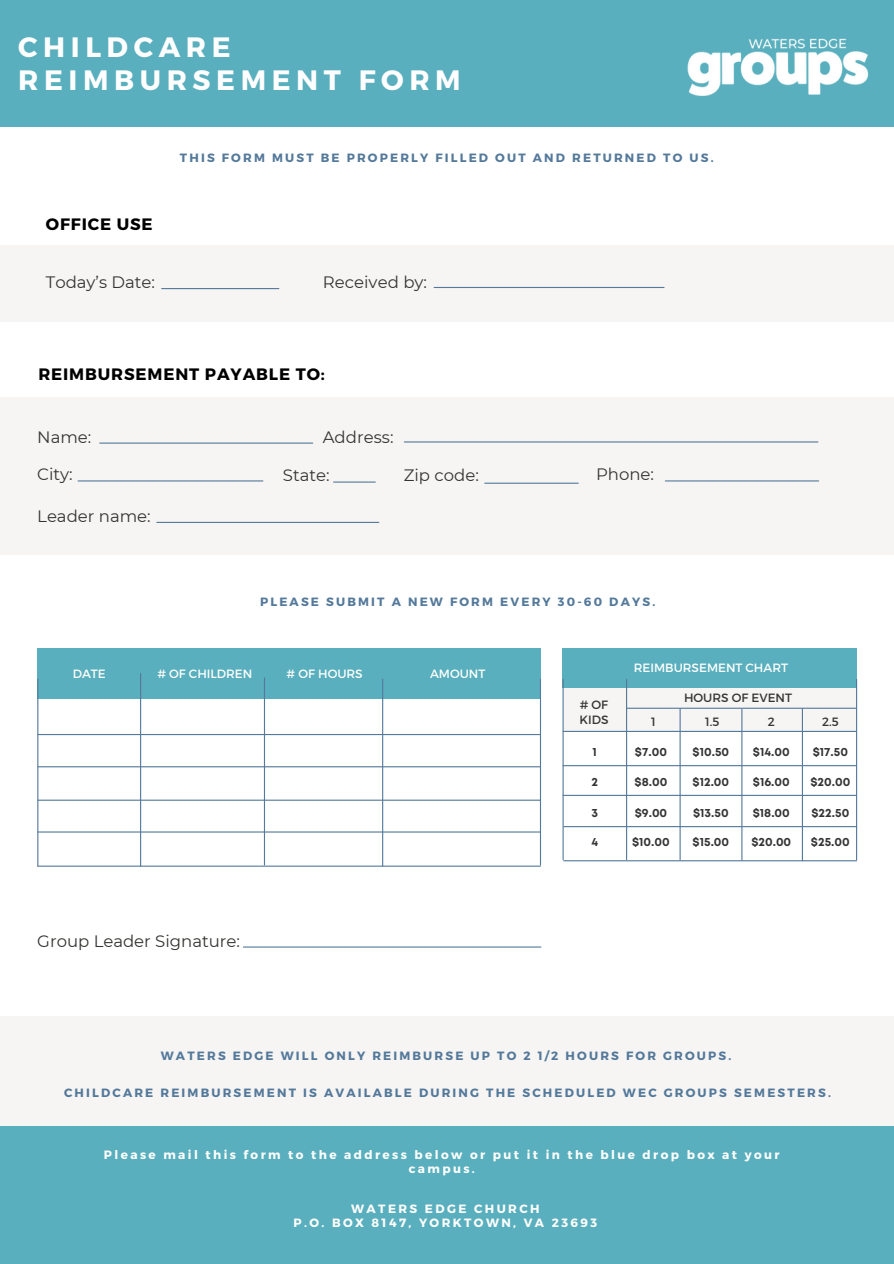
<style>
.page{position:relative;width:894px;height:1264px;background:#fff}
.page>*{position:absolute;margin:0;border:0;box-sizing:border-box;transform-origin:0 0}
.t1{font:700 28.05px/33px "Montserrat";letter-spacing:.2em;color:#fefefe}
.t2{font:16.5px "Montserrat";color:#343431}
.t3{font:700 16.5px "Montserrat";letter-spacing:.05em;color:#000}
.t4{font:700 12px "Montserrat";letter-spacing:.18em;color:#54799a}
.t5{font:700 12px "Mont";color:#353535}
.t6{font:700 12px/14px "Montserrat";letter-spacing:.2em;color:#fff;text-align:center}
.t7{font:12px "Montserrat";color:#fff}
.t8{font:700 12px "Montserrat";letter-spacing:.2em;color:#fefefe}
.t9{font:12px/15px "Montserrat";color:#353535}
</style>
<div class="page">
<div style="left:0;top:0;width:893px;height:127px;background:#59afbd"></div>
<div style="left:0;top:1126px;width:893px;height:137px;background:#59afbd"></div>
<img style="left:687px;top:38px;width:182px;height:58px">
<div style="left:0;top:245px;width:893px;height:76px;background:#f6f5f4"></div>
<hr style="left:162px;top:288px;width:117px;height:1px;background:#54799a">
<hr style="left:434px;top:287px;width:229px;height:1px;background:#54799a">
<div style="left:0;top:397px;width:893px;height:157px;background:#f6f5f4"></div>
<div style="left:0;top:1016px;width:893px;height:109px;background:#f6f5f4"></div>
<hr style="left:100px;top:442px;width:212px;height:1px;background:#54799a">
<hr style="left:78px;top:480px;width:185px;height:1px;background:#54799a">
<hr style="left:157px;top:522px;width:221px;height:1px;background:#54799a">
<hr style="left:243px;top:946px;width:297px;height:1px;background:#54799a">
<hr style="left:333px;top:481px;width:42px;height:1px;background:#54799a">
<hr style="left:484px;top:482px;width:94px;height:2px;background:#54799a">
<hr style="left:665px;top:480px;width:153px;height:1px;background:#54799a">
<hr style="left:404px;top:441px;width:413px;height:1px;background:#54799a">
<hr style="left:38px;top:734px;width:502px;height:1px;background:#54799a">
<hr style="left:38px;top:766px;width:502px;height:1px;background:#54799a">
<hr style="left:38px;top:799px;width:502px;height:1px;background:#54799a">
<hr style="left:38px;top:831px;width:502px;height:1px;background:#54799a">
<hr style="left:38px;top:865px;width:502px;height:1px;background:#54799a">
<div style="left:37px;top:648px;width:504px;height:51px;background:#59afbd"></div>
<hr style="left:37px;top:679px;width:1px;height:187px;background:#54799a">
<hr style="left:140px;top:673px;width:1px;height:193px;background:#54799a">
<hr style="left:264px;top:678px;width:1px;height:187px;background:#54799a">
<hr style="left:382px;top:679px;width:1px;height:187px;background:#54799a">
<hr style="left:539px;top:679px;width:2px;height:186px;background:#54799a">
<div style="left:562px;top:648px;width:294px;height:39px;background:#59afbd"></div>
<div style="left:563px;top:687px;width:292px;height:44px;background:#f6f5f4"></div>
<hr style="left:563px;top:765px;width:292px;height:1px;background:#54799a">
<hr style="left:626px;top:707px;width:230px;height:1px;background:#54799a">
<hr style="left:563px;top:730px;width:292px;height:2px;background:#54799a">
<hr style="left:562px;top:679px;width:1px;height:180px;background:#54799a">
<hr style="left:626px;top:679px;width:1px;height:180px;background:#54799a">
<hr style="left:679px;top:708px;width:1px;height:151px;background:#54799a">
<hr style="left:741px;top:709px;width:1px;height:151px;background:#54799a">
<hr style="left:801px;top:708px;width:1px;height:152px;background:#54799a">
<hr style="left:855px;top:679px;width:1px;height:180px;background:#54799a">
<hr style="left:563px;top:794px;width:292px;height:2px;background:#54799a">
<hr style="left:563px;top:826px;width:293px;height:1px;background:#54799a">
<hr style="left:563px;top:860px;width:293px;height:1px;background:#54799a">
<p class="t1" style="left:18px;top:29px;width:444px">CHILDCARE<br>REIMBURSEMENT FORM</p>
<p class="t3" style="left:46px;top:213px;width:108px">OFFICE USE</p>
<p class="t4" style="left:180px;top:150px;width:535px">THIS FORM MUST BE PROPERLY FILLED OUT AND RETURNED TO US.</p>
<p class="t2" style="left:46px;top:272px;width:111px">Today’s Date:</p>
<p class="t2" style="left:322px;top:272px;width:106px">Received by:</p>
<p class="t3" style="left:38px;top:363px;width:288px">REIMBURSEMENT PAYABLE TO:</p>
<p class="t2" style="left:37px;top:426px;width:56px">Name:</p>
<p class="t2" style="left:37px;top:464px;width:37px">City:</p>
<p class="t2" style="left:37px;top:506px;width:115px">Leader name:</p>
<p class="t2" style="left:322px;top:426px;width:72px">Address:</p>
<p class="t2" style="left:283px;top:464px;width:48px">State:</p>
<p class="t2" style="left:596px;top:464px;width:60px">Phone:</p>
<p class="t2" style="left:403px;top:464px;width:76px">Zip code:</p>
<p class="t4" style="left:260px;top:594px;width:396px">PLEASE SUBMIT A NEW FORM EVERY 30-60 DAYS.</p>
<p class="t7" style="left:73px;top:666px;width:35px">DATE</p>
<p class="t7" style="left:157px;top:666px;width:96px"># OF CHILDREN</p>
<p class="t7" style="left:286px;top:666px;width:78px"># OF HOURS</p>
<p class="t7" style="left:430px;top:666px;width:57px">AMOUNT</p>
<p class="t2" style="left:37px;top:930px;width:204px">Group Leader Signature:</p>
<p class="t9" style="left:579px;top:696px;width:31px"># OF<br>KIDS</p>
<p class="t7" style="left:633px;top:659px;width:155px">REIMBURSEMENT CHART</p>
<p class="t9" style="left:683px;top:689px;width:109px">HOURS OF EVENT</p>
<p class="t9" style="left:651px;top:713px;width:6px">1</p>
<p class="t9" style="left:704px;top:713px;width:16px">1.5</p>
<p class="t9" style="left:767px;top:713px;width:9px">2</p>
<p class="t9" style="left:821px;top:713px;width:18px">2.5</p>
<p class="t5" style="left:592px;top:747px;width:6px">1</p>
<p class="t5" style="left:634px;top:747px;width:33px">$7.00</p>
<p class="t5" style="left:634px;top:777px;width:34px">$8.00</p>
<p class="t5" style="left:634px;top:808px;width:34px">$9.00</p>
<p class="t5" style="left:632px;top:837px;width:39px">$10.00</p>
<p class="t5" style="left:591px;top:777px;width:8px">2</p>
<p class="t5" style="left:591px;top:808px;width:8px">3</p>
<p class="t5" style="left:591px;top:837px;width:8px">4</p>
<p class="t5" style="left:692px;top:747px;width:38px">$10.50</p>
<p class="t5" style="left:692px;top:777px;width:38px">$12.00</p>
<p class="t5" style="left:693px;top:808px;width:37px">$13.50</p>
<p class="t5" style="left:692px;top:837px;width:38px">$15.00</p>
<p class="t5" style="left:752px;top:747px;width:38px">$14.00</p>
<p class="t5" style="left:752px;top:777px;width:38px">$16.00</p>
<p class="t5" style="left:752px;top:808px;width:39px">$18.00</p>
<p class="t5" style="left:751px;top:837px;width:41px">$20.00</p>
<p class="t5" style="left:812px;top:747px;width:37px">$17.50</p>
<p class="t5" style="left:810px;top:777px;width:41px">$20.00</p>
<p class="t5" style="left:811px;top:808px;width:39px">$22.50</p>
<p class="t5" style="left:810px;top:837px;width:40px">$25.00</p>
<p class="t4" style="left:161px;top:1047px;width:572px">WATERS EDGE WILL ONLY REIMBURSE UP TO 2 1/2 HOURS FOR GROUPS.</p>
<p class="t4" style="left:64px;top:1084px;width:768px">CHILDCARE REIMBURSEMENT IS AVAILABLE DURING THE SCHEDULED WEC GROUPS SEMESTERS.</p>
<p class="t6" style="left:104px;top:1147px;width:677px">Please mail this form to the address below or put it in the blue drop box at your campus.</p>
<p class="t8" style="left:351px;top:1200px;width:190px">WATERS EDGE CHURCH</p>
<p class="t8" style="left:293px;top:1214px;width:305px">P.O. BOX 8147, YORKTOWN, VA 23693</p>
</div>
